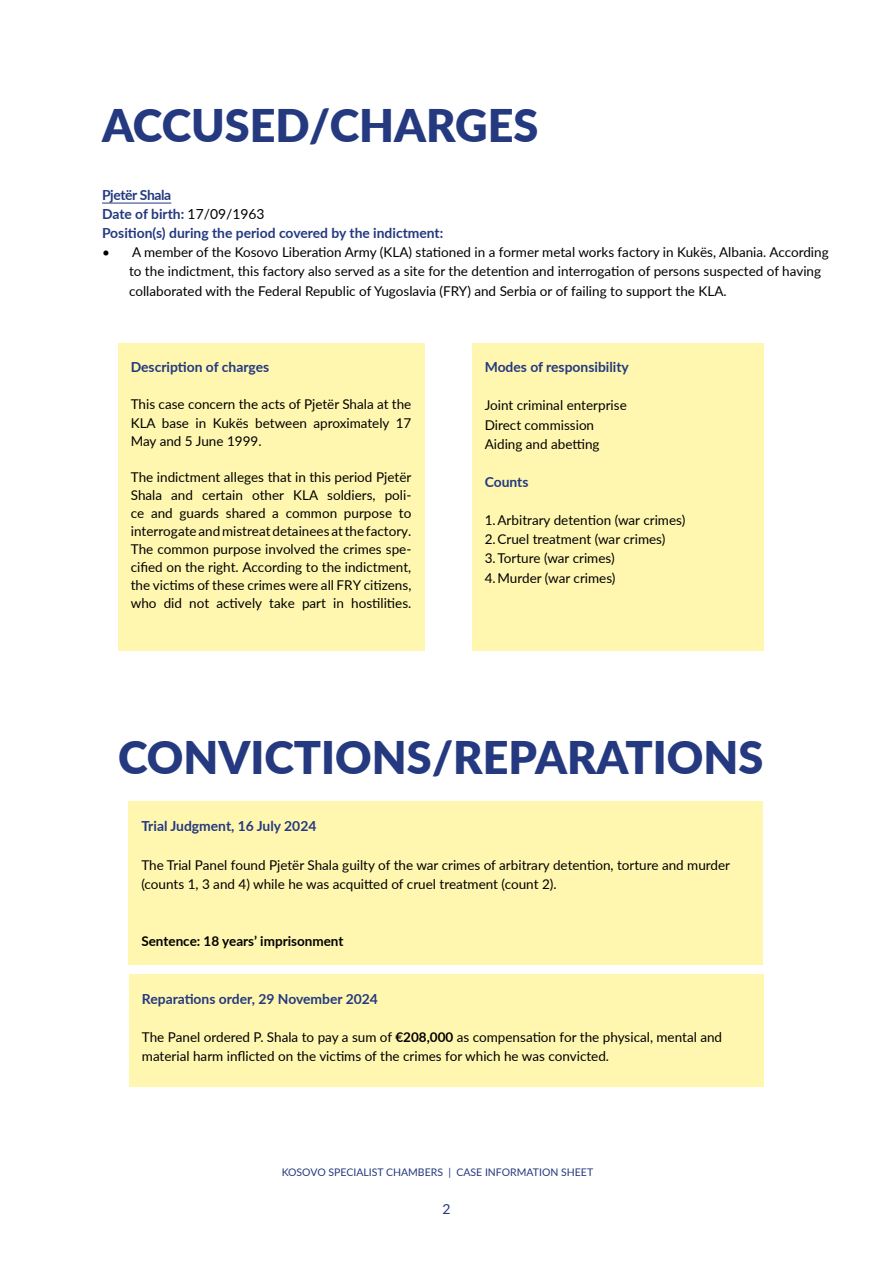
<style>
.page{position:relative;width:893px;height:1263px;background:#fff}
.page>*{position:absolute;margin:0;border:0;box-sizing:border-box;transform-origin:0 0}
.t1{font:900 45px "Lato";color:#24397f}
.t2{font:700 13.8px/19.2px "Lato";color:#24397f}
.t3{font:13.8px "Lato";color:#24397f}
.t4{font:13.5px/19.2px "Lato";color:#000}
.t5{font:700 13.5px "Lato";color:#000}
.t6{font:10.5px "Lato";color:#24397f}
.s1{font-weight:400;color:#000}
.s2{font-weight:700}
</style>
<div class="page">
<div style="left:129px;top:801px;width:634px;height:164px;background:#fff7b0"></div>
<div style="left:129px;top:974px;width:635px;height:112px;background:#fff7b0"></div>
<hr style="left:102px;top:203px;width:69px;height:1px;background:#24397f">
<div style="left:118px;top:343px;width:306px;height:308px;background:#fff7b0"></div>
<div style="left:472px;top:343px;width:291px;height:308px;background:#fff7b0"></div>
<h1 class="t1" style="left:102px;top:92px;width:438px">ACCUSED/CHARGES</h1>
<p class="t2" style="left:102px;top:185px;width:343px">Pjetër Shala<br>Date of birth: <span class="s1">17/09/1963<br></span>Position(s) during the period covered by the indictment:</p>
<p class="t4" style="left:129px;top:242px;width:701px;text-indent:-27px">• A member of the Kosovo Liberation Army (KLA) stationed in a former metal works factory in Kukёs, Albania. According to the indictment, this factory also served as a site for the detention and interrogation of persons suspected of having collaborated with the Federal Republic of Yugoslavia (FRY) and Serbia or of failing to support the KLA.</p>
<p class="t2" style="left:131px;top:357px;width:140px">Description of charges</p>
<p class="t4" style="left:131px;top:394px;width:282px;line-height:18.6px;text-align:justify">This case concern the acts of Pjetër Shala at the KLA base in Kukёs between aproximately 17<br>May and 5 June 1999.</p>
<p class="t4" style="left:131px;top:468px;width:282px;line-height:18px;text-align:justify">The indictment alleges that in this period Pjetёr Shala and certain other KLA soldiers, poli&shy;ce and guards shared a common purpose to interrogate and mistreat detainees at the factory.<br>The common purpose involved the crimes spe&shy;cified on the right. According to the indictment, the victims of these crimes were all FRY citizens, who did not actively take part in hostilities.</p>
<p class="t2" style="left:485px;top:357px;width:146px">Modes of responsibility</p>
<p class="t4" style="left:485px;top:395px;width:144px">Joint criminal enterprise<br>Direct commission<br>Aiding and abetting</p>
<p class="t2" style="left:485px;top:472px;width:45px">Counts</p>
<p class="t4" style="left:485px;top:510px;width:202px">1.Arbitrary detention (war crimes)<br>2.Cruel treatment (war crimes)<br>3.Torture (war crimes)<br>4.Murder (war crimes)</p>
<h1 class="t1" style="left:118px;top:724px;width:647px">CONVICTIONS/REPARATIONS</h1>
<p class="t2" style="left:141px;top:816px;width:177px">Trial Judgment, 16 July 2024</p>
<p class="t4" style="left:141px;top:854px;width:590px">The Trial Panel found Pjetër Shala guilty of the war crimes of arbitrary detention, torture and murder (counts 1, 3 and 4) while he was acquitted of cruel treatment (count 2).</p>
<p class="t5" style="left:141px;top:931px;width:204px">Sentence: 18 years’ imprisonment</p>
<p class="t2" style="left:142px;top:988px;width:237px">Reparations order, 29 November 2024</p>
<p class="t4" style="left:142px;top:1027px;width:582px">The Panel ordered P. Shala to pay a sum of <span class="s2">€208,000</span> as compensation for the physical, mental and material harm inflicted on the victims of the crimes for which he was convicted.</p>
<p class="t6" style="left:282px;top:1164px;width:313px">KOSOVO SPECIALIST CHAMBERS | CASE INFORMATION SHEET</p>
<p class="t3" style="left:442px;top:1199px;width:10px">2</p>
</div>
